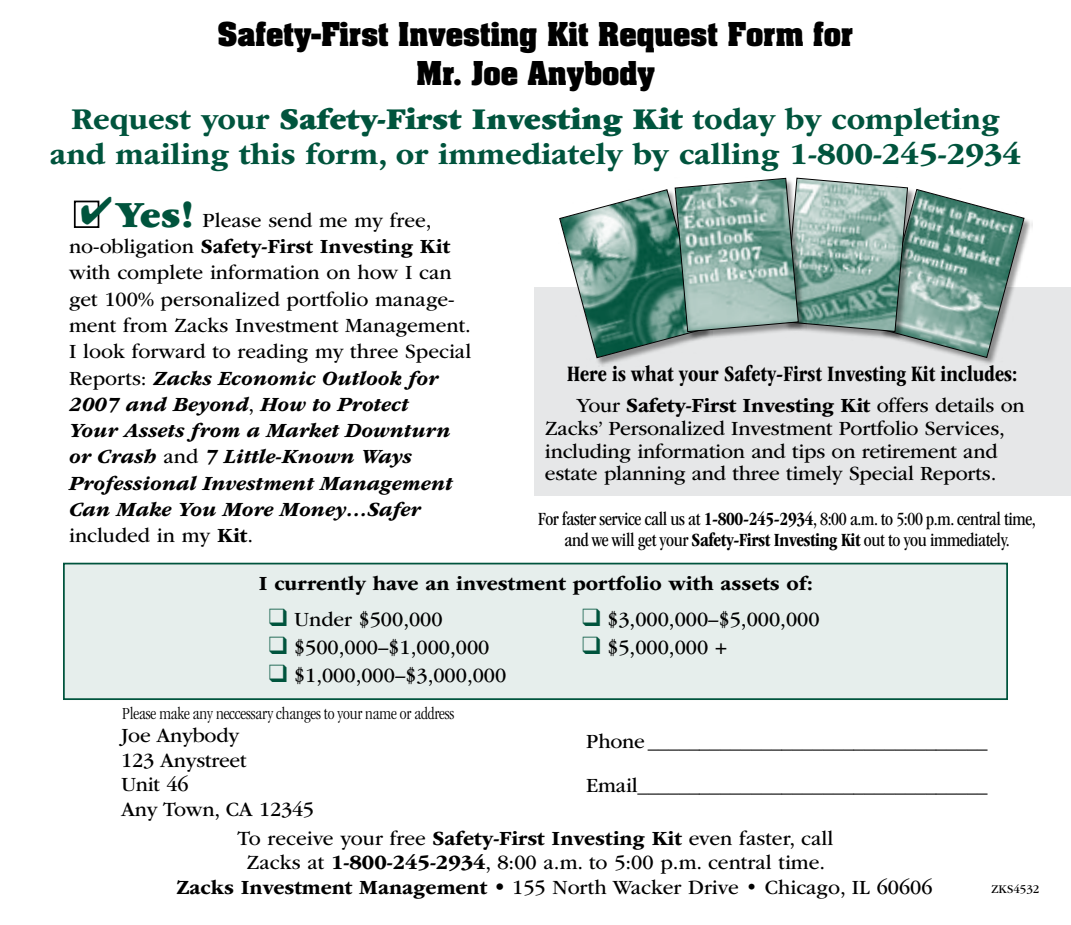
<style>
.page{position:relative;width:1071px;height:925px;background:#fff}
.page>*{position:absolute;margin:0;border:0;box-sizing:border-box;transform-origin:0 0}
.t1{font:700 31.5px/35px "ITC Garamond Std";color:#00543d;text-align:center}
.t2{font:700 28px/38.9px "Aachen Std";color:#000;text-align:center}
.t3{font:700 condensed 22.75px "ITC Garamond Std";color:#000}
.t4{font:21px/26.2px "ITC Garamond Std";color:#000}
.t5{font:700 21px "ITC Garamond Std";color:#000}
.t6{font:condensed 19.25px/21px "ITC Garamond Std";letter-spacing:-.02em;color:#000;text-align:center}
.t7{font:300 condensed 17.5px "ITC Garamond Std";letter-spacing:-.01em;color:#000}
.t8{font:12.25px "ITC Garamond Std";color:#000}
.s1{font-family:"ITC Garamond Std Ult";font-weight:400}
.s2{font-family:"ITC Garamond Std Ult";font-size:38.5px;color:#00543d}
.s3{font-weight:700}
.s4{font-weight:700;font-style:italic}
.s5{color:#00543d}
</style>
<div class="page">
<div style="left:534px;top:286px;width:537px;height:209px;background:#e6e7e8"></div>
<div style="left:74px;top:200px;width:25px;height:28px;border:2px solid #000"></div>
<div style="left:64px;top:563px;width:943px;height:135px;background:#e6eeec"></div>
<div style="left:63px;top:562px;width:945px;height:137px;border:2px solid #00543d"></div>
<div style="left:878px;top:188px;width:154px;height:178px;background:#000;opacity:.4"></div>
<div style="left:558px;top:189px;width:155px;height:177px;background:#000;opacity:.4"></div>
<svg style="left:559px;top:177px;width:466px;height:181px"></svg>
<svg style="left:81px;top:200px;width:19px;height:24px"></svg>
<p class="t2" style="left:217px;top:15px;width:638px">Safety-First Investing Kit Request Form for<br>Mr. Joe Anybody</p>
<p class="t1" style="left:50px;top:102px;width:973px">Request your <span class="s1">Safety-First Investing Kit</span> today by completing and mailing this form, or immediately by calling 1-800-245-2934</p>
<p class="t4" style="left:69px;top:207px;width:404px;text-indent:47px"><span class="s2">Yes!</span> Please send me my free, no-obligation <span class="s3">Safety-First Investing Kit </span>with complete information on how I can get 100% personalized portfolio manage&shy;ment from Zacks Investment Management.<br>I look forward to reading my three Special Reports: <span class="s4">Zacks Economic Outlook for 2007 and Beyond</span>, <span class="s4">How to Protect<br>Your Assets from a Market Downturn or Crash</span> and <span class="s4">7 Little-Known Ways Professional Investment Management Can Make You More Money…Safer </span>included in my <span class="s3">Kit</span>.</p>
<p class="t3" style="left:567px;top:361px;width:452px">Here is what your Safety-First Investing Kit includes:</p>
<p class="t4" style="left:545px;top:394px;width:481px;line-height:22.8px;text-indent:32px">Your <span class="s3">Safety-First Investing Kit</span> offers details on Zacks’ Personalized Investment Portfolio Services, including information and tips on retirement and estate planning and three timely Special Reports.</p>
<p class="t6" style="left:538px;top:508px;width:499px">For faster service call us at <span class="s3">1-800-245-2934</span>, 8:00 a.m. to 5:00 p.m. central time, and we will get your <span class="s3">Safety-First Investing Kit</span> out to you immediately.</p>
<p class="t5" style="left:259px;top:571px;width:556px">I currently have an investment portfolio with assets of:</p>
<p class="t4" style="left:269px;top:606px;width:175px"><span class="s5">❑</span> Under $500,000</p>
<p class="t4" style="left:582px;top:606px;width:239px"><span class="s5">❑</span> $3,000,000–$5,000,000</p>
<p class="t4" style="left:269px;top:634px;width:222px"><span class="s5">❑</span> $500,000–$1,000,000</p>
<p class="t4" style="left:582px;top:634px;width:146px"><span class="s5">❑</span> $5,000,000 +</p>
<p class="t4" style="left:269px;top:662px;width:239px"><span class="s5">❑</span> $1,000,000–$3,000,000</p>
<p class="t7" style="left:122px;top:703px;width:334px">Please make any neccessary changes to your name or address</p>
<p class="t4" style="left:121px;top:723px;width:195px;line-height:24.5px">Joe Anybody<br>123 Anystreet<br>Unit 46<br>Any Town, CA 12345</p>
<p class="t4" style="left:586px;top:719px;width:403px;line-height:43.8px">Phone _________________________________<br>Email__________________________________</p>
<p class="t4" style="left:238px;top:824px;width:597px">To receive your free <span class="s3">Safety-First Investing Kit</span> even faster, call</p>
<p class="t4" style="left:247px;top:849px;width:580px">Zacks at <span class="s3">1-800-245-2934</span>, 8:00 a.m. to 5:00 p.m. central time.</p>
<p class="t4" style="left:176px;top:873px;width:758px"><span class="s3">Zacks Investment Management •</span> 155 North Wacker Drive • Chicago, IL 60606</p>
<p class="t8" style="left:991px;top:881px;width:50px">ZKS4532</p>
</div>
